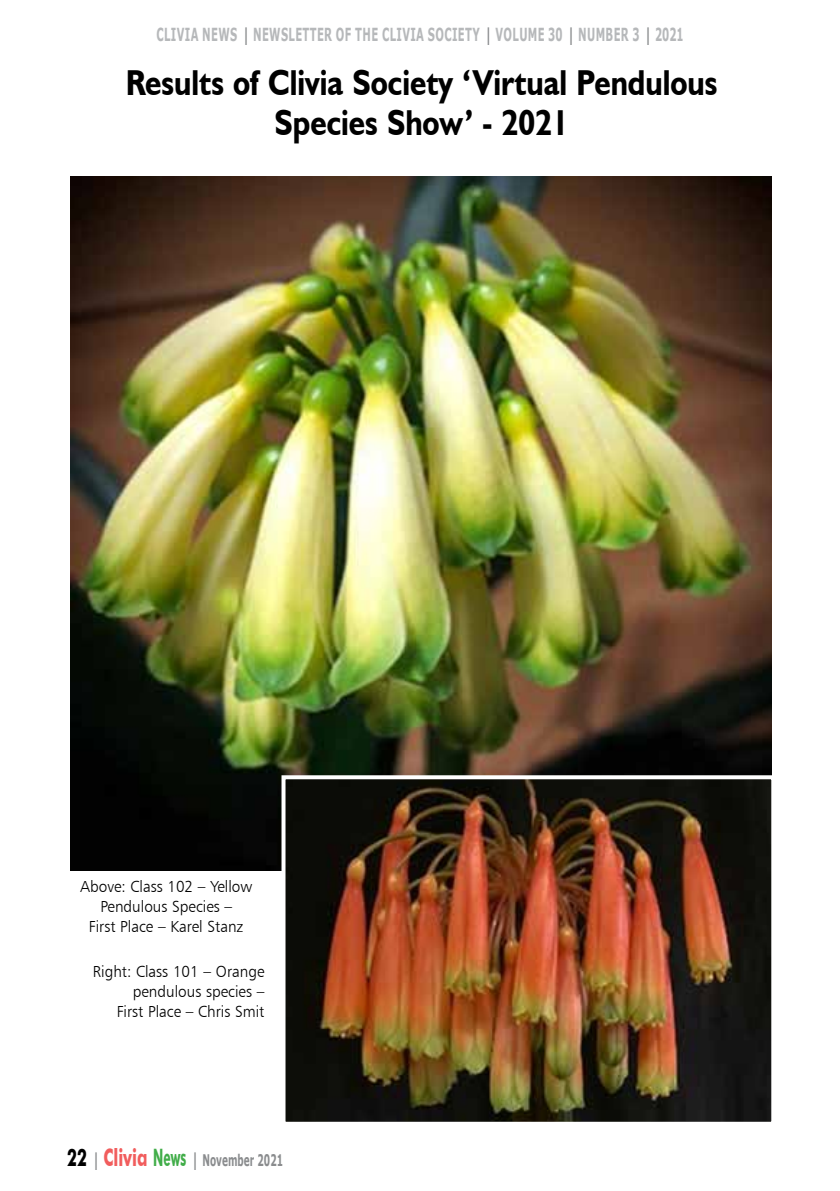
<style>
.page{position:relative;width:840px;height:1191px;background:#fff}
.page>*{position:absolute;margin:0;border:0;box-sizing:border-box;transform-origin:0 0}
.t1{font:700 36px/40px "Humanist 521 BT";color:#000;text-align:center;scale:.85 1}
.t2{font:700 18px "Verdana";letter-spacing:.035em;color:#b6b8ba;scale:.56 1}
.t3{font:16px/20px "Humanist 777 BT Light B";color:#000;text-align:right;scale:.96 1}
.t4{font:700 16px "Verdana";color:#8a8c8e;scale:.56 1}
.s1{font-weight:400;font-size:24px;color:#8a8c8e}
.s2{font-family:"Futura BT";font-size:24px;color:#000}
.s3{font-weight:400;font-size:24px}
.s4{font-family:"Futura BT";font-size:24px;color:#f15d5d}
.s5{font-family:"Futura BT";font-size:24px;color:#41ad49}
</style>
<div class="page">
<img style="left:70px;top:177px;width:701px;height:693px">
<img style="left:286px;top:780px;width:483px;height:340px">
<div style="left:281px;top:775px;width:493px;height:350px;border:4px solid #fff"></div>
<p class="t2" style="left:156px;top:22px;width:942px">CLIVIA NEWS <span class="s1">I</span> NEWSLETTER OF THE CLIVIA SOCIETY <span class="s1">I</span> VOLUME 30 <span class="s1">I</span> N UMBER 3 <span class="s1">I</span> 2021</p>
<h1 class="t1" style="left:126px;top:62px;width:697px">Results of Clivia Society ‘Virtual Pendulous<br>Species Show’ - 2021</h1>
<p class="t3" style="left:80px;top:876px;width:181px;text-align:center">Above: Class 102 – Yellow<br>Pendulous Species –<br>First Place – Karel Stanz</p>
<p class="t3" style="left:93px;top:961px;width:180px">Right: Class 101 – Orange pendulous species –<br>First Place – Chris Smit</p>
<p class="t4" style="left:67px;top:1148px;width:386px"><span class="s2">22</span> <span class="s3">I</span> <span class="s4">Clivia</span> <span class="s5">News</span> <span class="s3">I</span> NOVEMBER 2021</p>
</div>
